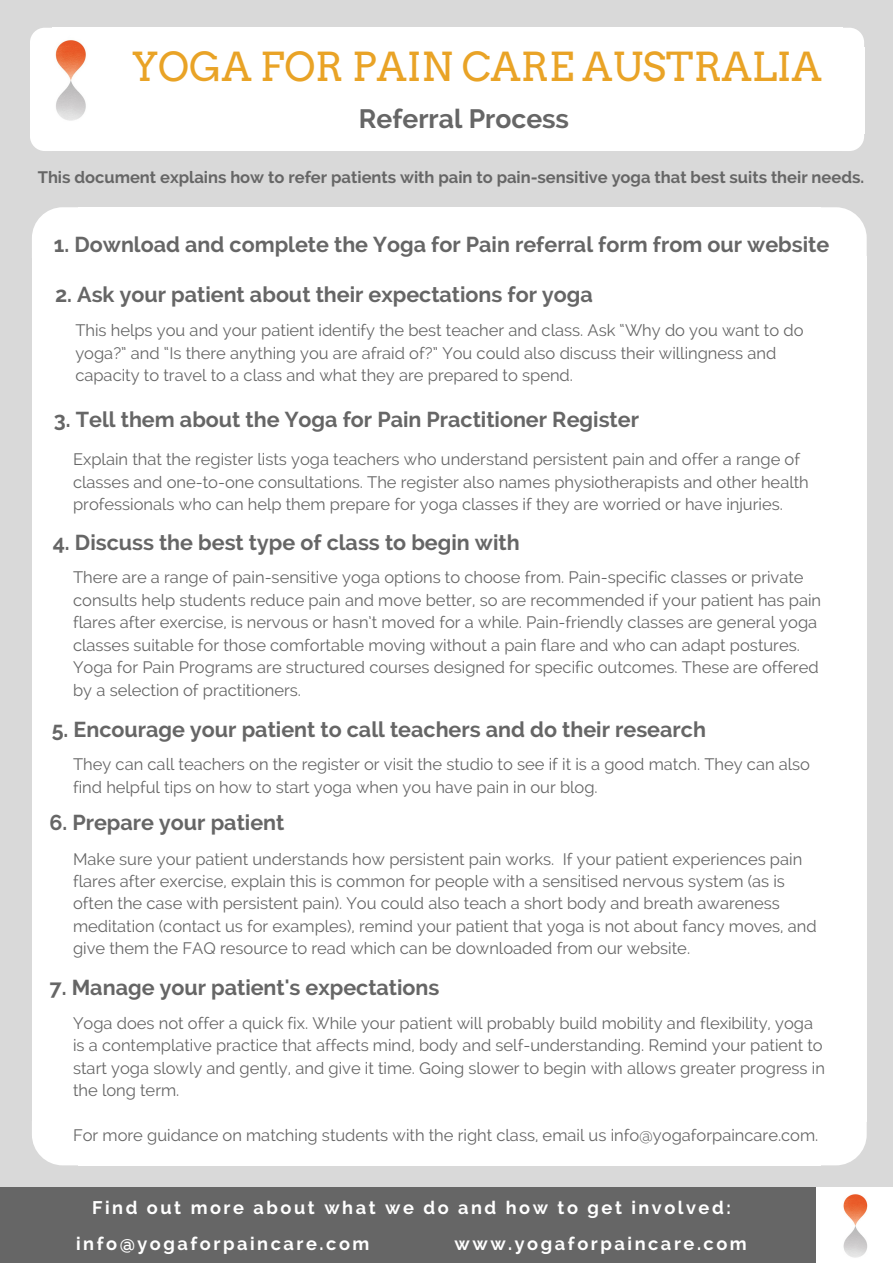
<style>
.page{position:relative;width:893px;height:1263px;background:#fff}
.page>*{position:absolute;margin:0;border:0;box-sizing:border-box;transform-origin:0 0}
.t1{font:39.6px "Arvo";color:#e9a326}
.t2{font:700 26.4px "Raleway";color:#666}
.t3{font:700 21.45px "Raleway";color:#666}
.t4{font:700 18.15px/36px "Raleway";letter-spacing:.14em;color:#fff}
.t5{font:16.5px/22.5px "Raleway";color:#666}
.t6{font:700 16.5px "Raleway";color:#666}
</style>
<div class="page">
<div style="left:0;top:0;width:892px;height:1262px;background:#d9d9d9"></div>
<svg style="left:842px;top:28px;width:22px;height:20px"></svg>
<div style="left:34px;top:48px;width:830px;height:86px;background:#fff"></div>
<div style="left:52px;top:28px;width:790px;height:24px;background:#fff"></div>
<svg style="left:30px;top:28px;width:22px;height:23px"></svg>
<div style="left:30px;top:51px;width:23px;height:79px;background:#fff"></div>
<div style="left:52px;top:130px;width:790px;height:21px;background:#fff"></div>
<svg style="left:30px;top:130px;width:22px;height:21px"></svg>
<svg style="left:842px;top:134px;width:22px;height:17px"></svg>
<svg style="left:820px;top:207px;width:46px;height:50px;background:#fbfbfb"></svg>
<div style="left:819px;top:257px;width:47px;height:865px;background:#fff"></div>
<div style="left:78px;top:257px;width:742px;height:865px;background:#fff"></div>
<div style="left:78px;top:207px;width:742px;height:51px;background:#fff"></div>
<svg style="left:32px;top:207px;width:46px;height:50px;background:#fbfbfb"></svg>
<div style="left:32px;top:257px;width:48px;height:865px;background:#fff"></div>
<div style="left:78px;top:1121px;width:742px;height:44px;background:#fff"></div>
<svg style="left:32px;top:1122px;width:46px;height:43px;background:#fbfbfb"></svg>
<svg style="left:820px;top:1122px;width:46px;height:43px;background:#fbfbfb"></svg>
<img style="left:39px;top:35px;width:47px;height:86px">
<div style="left:0;top:1187px;width:892px;height:75px;background:#666"></div>
<img style="left:816px;top:1187px;width:76px;height:75px">
<h1 class="t1" style="left:132px;top:43px;width:691px">YOGA FOR PAIN CARE AUSTRALIA</h1>
<h2 class="t2" style="left:359px;top:103px;width:212px">Referral Process</h2>
<p class="t6" style="left:38px;top:168px;width:827px">This document explains how to refer patients with pain to pain-sensitive yoga that best suits their needs.</p>
<h3 class="t3" style="left:54px;top:232px;width:776px">1. Download and complete the Yoga for Pain referral form from our website</h3>
<h3 class="t3" style="left:55px;top:282px;width:539px">2. Ask your patient about their expectations for yoga</h3>
<p class="t5" style="left:75px;top:319px;width:729px">This helps you and your patient identify the best teacher and class. Ask “Why do you want to do yoga?” and “Is there anything you are afraid of?” You could also discuss their willingness and capacity to travel to a class and what they are prepared to spend.</p>
<h3 class="t3" style="left:54px;top:407px;width:586px">3. Tell them about the Yoga for Pain Practitioner Register</h3>
<p class="t5" style="left:73px;top:448px;width:737px">Explain that the register lists yoga teachers who understand persistent pain and offer a range of classes and one-to-one consultations. The register also names physiotherapists and other health professionals who can help them prepare for yoga classes if they are worried or have injuries.</p>
<h3 class="t3" style="left:53px;top:530px;width:468px">4. Discuss the best type of class to begin with</h3>
<p class="t5" style="left:73px;top:566px;width:749px">There are a range of pain-sensitive yoga options to choose from. Pain-specific classes or private consults help students reduce pain and move better, so are recommended if your patient has pain flares after exercise, is nervous or hasn’t moved for a while. Pain-friendly classes are general yoga classes suitable for those comfortable moving without a pain flare and who can adapt postures.<br>Yoga for Pain Programs are structured courses designed for specific outcomes. These are offered by a selection of practitioners.</p>
<h3 class="t3" style="left:52px;top:717px;width:655px">5. Encourage your patient to call teachers and do their research</h3>
<p class="t5" style="left:73px;top:753px;width:738px">They can call teachers on the register or visit the studio to see if it is a good match. They can also find helpful tips on how to start yoga when you have pain in our blog.</p>
<h3 class="t3" style="left:49px;top:809px;width:236px">6. Prepare your patient</h3>
<p class="t5" style="left:73px;top:847px;width:745px">Make sure your patient understands how persistent pain works. If your patient experiences pain flares after exercise, explain this is common for people with a sensitised nervous system (as is often the case with persistent pain). You could also teach a short body and breath awareness meditation (contact us for examples), remind your patient that yoga is not about fancy moves, and give them the FAQ resource to read which can be downloaded from our website.</p>
<h3 class="t3" style="left:49px;top:975px;width:391px">7. Manage your patient's expectations</h3>
<p class="t5" style="left:73px;top:1011px;width:753px">Yoga does not offer a quick fix. While your patient will probably build mobility and flexibility, yoga is a contemplative practice that affects mind, body and self-understanding. Remind your patient to start yoga slowly and gently, and give it time. Going slower to begin with allows greater progress in the long term.</p>
<p class="t5" style="left:73px;top:1124px;width:746px">For more guidance on matching students with the right class, email us info@yogaforpaincare.com.</p>
<p class="t4" style="left:76px;top:1190px;width:656px;text-indent:16px">Find out more about what we do and how to get involved: info@yogaforpaincare.com</p>
<p class="t4" style="left:454px;top:1226px;width:294px">www.yogaforpaincare.com</p>
</div>
